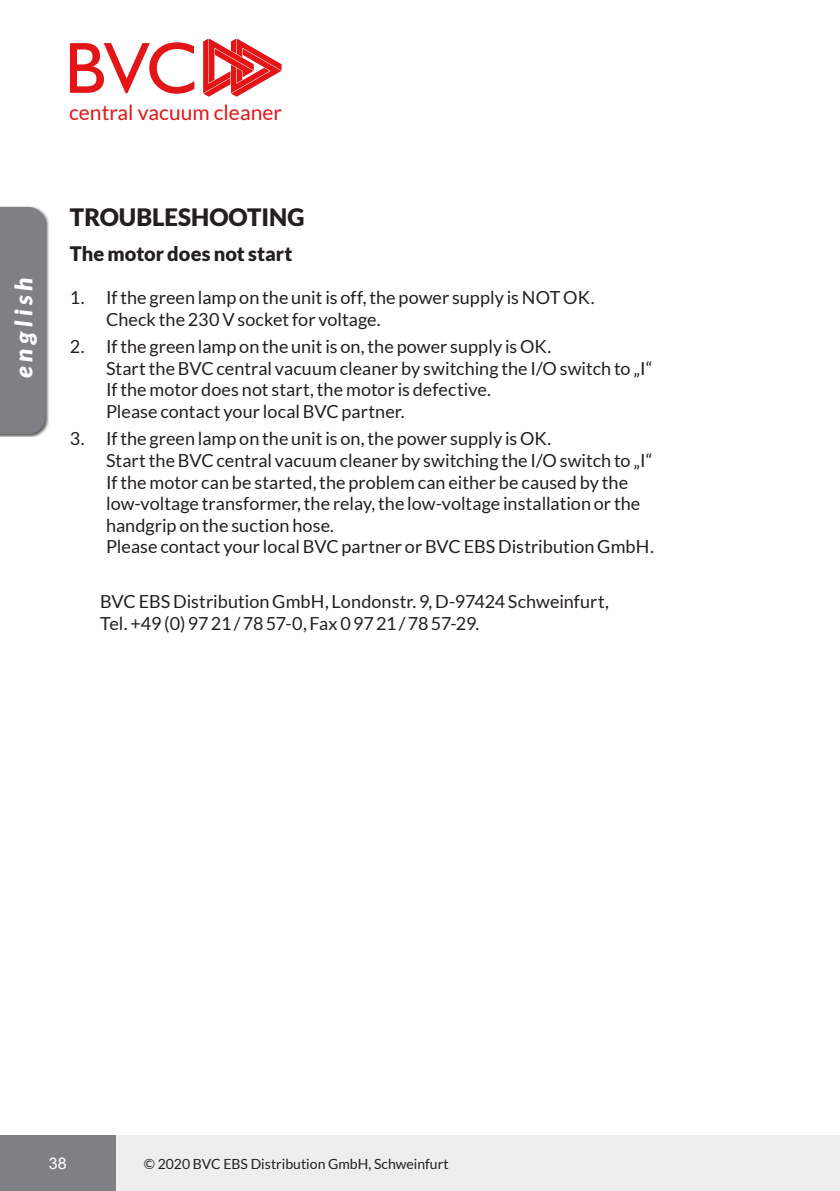
<style>
.page{position:relative;width:840px;height:1191px;background:#fff}
.page>*{position:absolute;margin:0;border:0;box-sizing:border-box;transform-origin:0 0}
.Seiten-Headline{font:900 24px "Lato";color:#231f20}
.t1{font:italic 900 24px "Lato";letter-spacing:.19em;color:#fff}
.t2{font:21px "Lato";color:#e41517}
.zwischenüberschrift{font:900 20px "Lato";letter-spacing:.005em;color:#231f20}
.Text_allgemein{font:18px/21.6px "Lato";color:#231f20}
.t3{font:16px "Arial";color:#fff}
.t4{font:14px "Lato";color:#231f20}
</style>
<div class="page">
<div style="left:1px;top:1135px;width:838px;height:56px;background:#eeeeef"></div>
<div style="left:0;top:1135px;width:115px;height:56px;background:#7e8083"></div>
<svg style="left:70px;top:42px;width:124px;height:52px"></svg>
<svg style="left:203px;top:40px;width:78px;height:57px"></svg>
<div style="left:0;top:205px;width:49px;height:232px;background:#231f20;opacity:.75"></div>
<div style="left:0;top:207px;width:45px;height:227px;background:#7e8083"></div>
<p class="t2" style="left:69px;top:101px;width:214px">central vacuum cleaner</p>
<h1 class="t1" style="left:9px;top:378px;width:102px;rotate:-90deg">english</h1>
<p class="Seiten-Headline" style="left:70px;top:203px;width:236px">TROUBLESHOOTING</p>
<p class="zwischenüberschrift" style="left:70px;top:242px;width:224px">The motor does not start</p>
<p class="Text_allgemein" style="left:106px;top:287px;width:489px;text-indent:-36px">1. If the green lamp on the unit is off, the power supply is NOT OK.<br>Check the 230 V socket for voltage.</p>
<p class="Text_allgemein" style="left:106px;top:336px;width:548px;text-indent:-36px">2. If the green lamp on the unit is on, the power supply is OK.<br>Start the BVC central vacuum cleaner by switching the I/O switch to „I“ If the motor does not start, the motor is defective.<br>Please contact your local BVC partner.</p>
<p class="Text_allgemein" style="left:106px;top:428px;width:549px;text-indent:-36px">3. If the green lamp on the unit is on, the power supply is OK.<br>Start the BVC central vacuum cleaner by switching the I/O switch to „I“ If the motor can be started, the problem can either be caused by the low-voltage transformer, the relay, the low-voltage installation or the handgrip on the suction hose.<br>Please contact your local BVC partner or BVC EBS Distribution GmbH.</p>
<p class="Text_allgemein" style="left:100px;top:590px;width:510px">BVC EBS Distribution GmbH, Londonstr. 9, D-97424 Schweinfurt,<br>Tel. +49 (0)9721/7857-0, Fax 09721/7857-29.</p>
<p class="t3" style="left:49px;top:1152px;width:19px">38</p>
<p class="t4" style="left:144px;top:1156px;width:306px">© 2020 BVC EBS Distribution GmbH, Schweinfurt</p>
</div>
